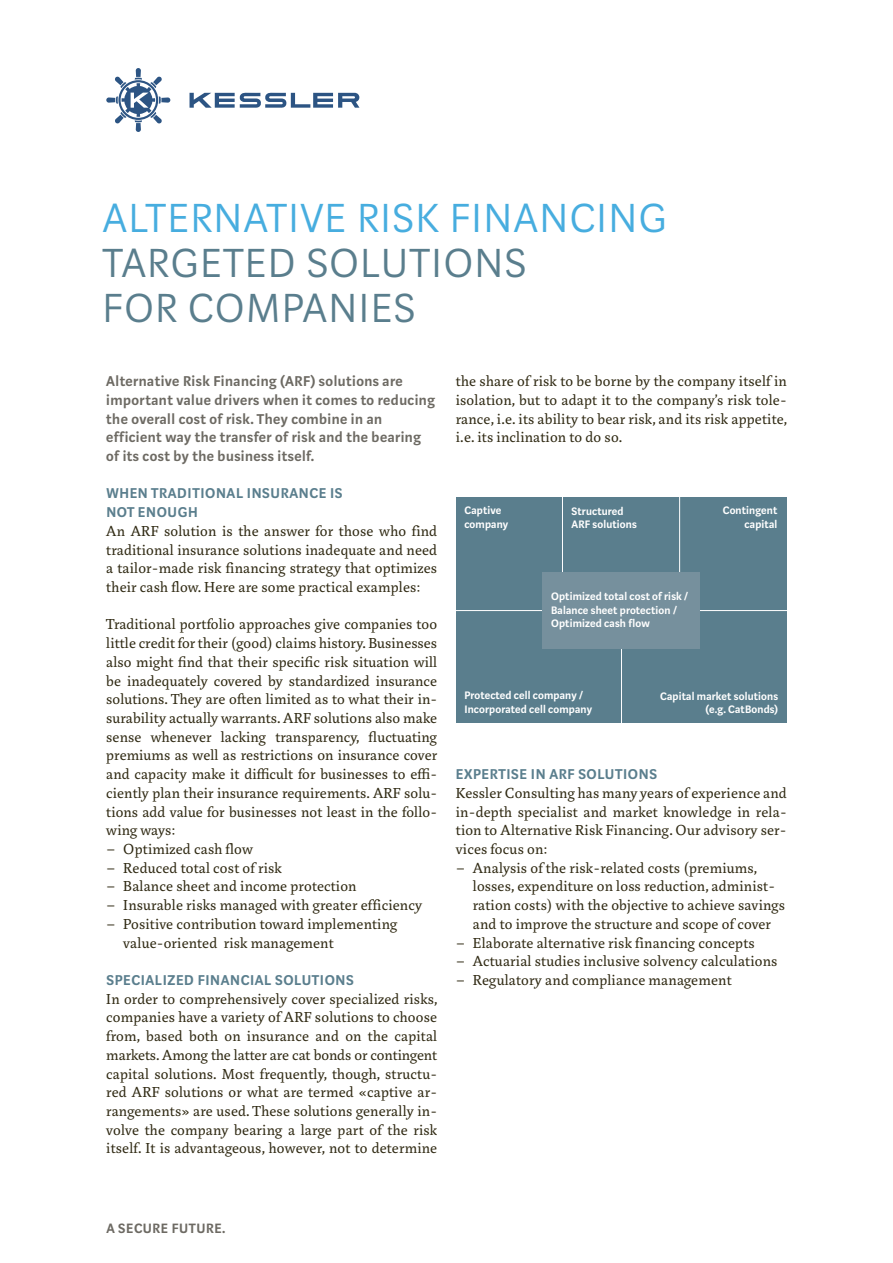
<style>
.page{position:relative;width:893px;height:1263px;background:#fff}
.page>*{position:absolute;margin:0;border:0;box-sizing:border-box;transform-origin:0 0}
.t1{font:300 45px/45px "Marat Sans";letter-spacing:.04em;color:#5a7e8d}
.t2{font:300 45px "Marat Sans";letter-spacing:.04em;color:#47addf}
.t3{font:15.75px/18.8px "Marat";letter-spacing:.015em;color:#2f2912;text-align:justify}
.t4{font:600 15.75px/18.8px "Marat Sans";letter-spacing:.03em;color:#6d6a63}
.t5{font:600 15.75px/18.8px "Marat Sans";letter-spacing:.04em;color:#5a7e8d}
.t6{font:600 15px "Marat Sans";letter-spacing:.04em;color:#6d6a63}
.t7{font:600 12px/13.5px "Marat Sans";letter-spacing:.015em;color:#fff}
</style>
<div class="page">
<div style="left:456px;top:497px;width:331px;height:226px;background:#5a7e8d"></div>
<hr style="left:621px;top:600px;width:1px;height:123px;background:#fff">
<hr style="left:562px;top:493px;width:1px;height:83px;background:#fff">
<hr style="left:679px;top:493px;width:1px;height:83px;background:#fff">
<hr style="left:453px;top:610px;width:339px;height:1px;background:#fff">
<div style="left:543px;top:572px;width:157px;height:77px;background:#76909d"></div>
<svg style="left:190px;top:92px;width:169px;height:16px"></svg>
<svg style="left:106px;top:68px;width:64px;height:64px"></svg>
<h1 class="t2" style="left:103px;top:195px;width:565px">ALTERNATIVE RISK FINANCING</h1>
<h1 class="t1" style="left:103px;top:241px;width:425px">TARGETED SOLUTIONS<br>FOR COMPANIES</h1>
<p class="t4" style="left:106px;top:372px;width:330px">Alternative Risk Financing (ARF) solutions are important value drivers when it comes to reducing the overall cost of risk. They combine in an efficient way the transfer of risk and the bearing of its cost by the business itself.</p>
<p class="t5" style="left:106px;top:484px;width:238px">WHEN TRADITIONAL INSURANCE IS<br>NOT ENOUGH</p>
<p class="t3" style="left:106px;top:522px;width:332px">An ARF solution is the answer for those who find traditional insurance solutions inadequate and need a tailor-made risk financing strategy that optimizes their cash flow. Here are some practical examples:</p>
<p class="t3" style="left:106px;top:615px;width:332px">Traditional portfolio approaches give companies too little credit for their (good) claims history. Businesses also might find that their specific risk situation will be inadequately covered by standardized insurance solutions. They are often limited as to what their in&shy;surability actually warrants. ARF solutions also make sense whenever lacking transparency, fluctuating premiums as well as restrictions on insurance cover and capacity make it difficult for businesses to effi&shy;ciently plan their insurance requirements. ARF solu&shy;tions add value for businesses not least in the follo&shy;wing ways:</p>
<p class="t3" style="left:106px;top:840px;width:148px">– Optimized cash flow</p>
<p class="t3" style="left:106px;top:858px;width:177px">– Reduced total cost of risk</p>
<p class="t3" style="left:106px;top:877px;width:252px">– Balance sheet and income protection</p>
<p class="t3" style="left:106px;top:896px;width:317px">– Insurable risks managed with greater efficiency</p>
<p class="t3" style="left:123px;top:915px;width:276px;text-indent:-17px">– Positive contribution toward implementing value-oriented risk management</p>
<p class="t5" style="left:106px;top:971px;width:249px">SPECIALIZED FINANCIAL SOLUTIONS</p>
<p class="t3" style="left:106px;top:989px;width:333px">In order to comprehensively cover specialized risks, companies have a variety of ARF solutions to choose from, based both on insurance and on the capital markets. Among the latter are cat bonds or contingent capital solutions. Most frequently, though, structu&shy;red ARF solutions or what are termed «captive ar&shy;rangements» are used. These solutions generally in&shy;volve the company bearing a large part of the risk itself. It is advantageous, however, not to determine</p>
<p class="t3" style="left:456px;top:372px;width:333px">the share of risk to be borne by the company itself in isolation, but to adapt it to the company’s risk tole&shy;rance, i.e. its ability to bear risk, and its risk appetite, i.e. its inclination to do so.</p>
<p class="t7" style="left:464px;top:504px;width:45px">Captive company</p>
<p class="t7" style="left:571px;top:504px;width:67px">Structured<br>ARF solutions</p>
<p class="t7" style="left:723px;top:504px;width:56px;text-align:right">Contingent capital</p>
<p class="t7" style="left:551px;top:590px;width:139px">Optimized total cost of risk /<br>Balance sheet protection /<br>Optimized cash flow</p>
<p class="t7" style="left:464px;top:689px;width:129px">Protected cell company /<br>Incorporated cell company</p>
<p class="t7" style="left:660px;top:689px;width:120px;text-align:right">Capital market solutions (e.g. CatBonds)</p>
<p class="t5" style="left:456px;top:765px;width:203px">EXPERTISE IN ARF SOLUTIONS</p>
<p class="t3" style="left:456px;top:784px;width:332px">Kessler Consulting has many years of experience and in-depth specialist and market knowledge in rela&shy;tion to Alternative Risk Financing. Our advisory ser&shy;vices focus on:</p>
<p class="t3" style="left:473px;top:858px;width:314px;text-align:left;text-indent:-17px">– Analysis of the risk-related costs (premiums, losses, expenditure on loss reduction, administ&shy;ration costs) with the objective to achieve savings and to improve the structure and scope of cover</p>
<p class="t3" style="left:456px;top:933px;width:300px">– Elaborate alternative risk financing concepts</p>
<p class="t3" style="left:456px;top:952px;width:323px">– Actuarial studies inclusive solvency calculations</p>
<p class="t3" style="left:456px;top:971px;width:277px">– Regulatory and compliance management</p>
<p class="t6" style="left:106px;top:1220px;width:120px">A SECURE FUTURE.</p>
</div>
